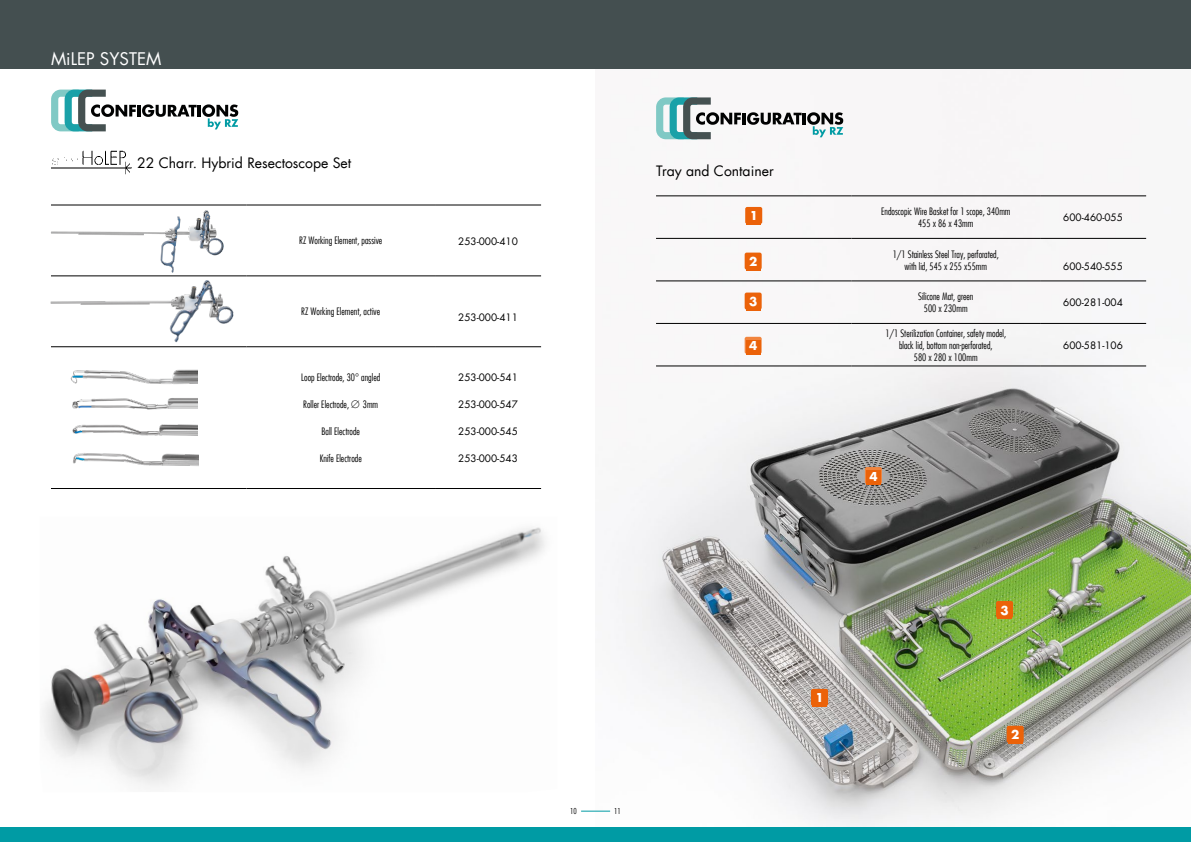
<style>
.page{position:relative;width:1191px;height:842px;background:#fff}
.page>*{position:absolute;margin:0;border:0;box-sizing:border-box;transform-origin:0 0}
.t1{font:17px "Futura LT";color:#fff}
.t2{font:14px "Futura LT";color:#000}
.t3{font:700 12px "Futura LT";color:#fff}
.t4{font:300 condensed 10px/12px "Futura LT";color:#000;text-align:center}
.t5{font:10px "Futura LT";color:#000}
.t6{font:300 condensed 8px "Futura LT";color:#000}
.s1{font-stretch:normal}
</style>
<div class="page">
<img style="left:595px;top:68px;width:596px;height:760px">
<img style="left:43px;top:527px;width:502px;height:260px">
<div style="left:0;top:0;width:1191px;height:68px;background:#444f50"></div>
<div style="left:0;top:828px;width:1191px;height:14px;background:#009ba4"></div>
<img style="left:51px;top:150px;width:81px;height:25px">
<svg style="left:51px;top:90px;width:187px;height:41px"></svg>
<svg style="left:656px;top:97px;width:187px;height:42px"></svg>
<svg style="left:581px;top:811px;width:29px;height:1px"></svg>
<hr style="left:51px;top:205px;width:195px;height:1px;background:#000">
<hr style="left:246px;top:205px;width:189px;height:1px;background:#000">
<hr style="left:435px;top:205px;width:106px;height:1px;background:#000">
<hr style="left:51px;top:276px;width:195px;height:1px;background:#000">
<hr style="left:246px;top:276px;width:189px;height:1px;background:#000">
<hr style="left:435px;top:276px;width:106px;height:1px;background:#000">
<hr style="left:51px;top:346px;width:195px;height:1px;background:#000">
<hr style="left:246px;top:346px;width:189px;height:1px;background:#000">
<hr style="left:435px;top:346px;width:106px;height:1px;background:#000">
<hr style="left:51px;top:488px;width:195px;height:1px;background:#000">
<hr style="left:246px;top:488px;width:189px;height:1px;background:#000">
<hr style="left:435px;top:488px;width:106px;height:1px;background:#000">
<img style="left:51px;top:210px;width:173px;height:63px">
<img style="left:50px;top:275px;width:185px;height:68px">
<img style="left:70px;top:369px;width:127px;height:15px">
<img style="left:72px;top:398px;width:125px;height:12px">
<img style="left:72px;top:424px;width:125px;height:12px">
<img style="left:73px;top:453px;width:125px;height:13px">
<div style="left:745px;top:207px;width:17px;height:17px;background:#eb6209;border-radius:2px"></div>
<div style="left:747px;top:210px;width:14px;height:15px;background:#eb6209"></div>
<div style="left:744px;top:253px;width:17px;height:17px;background:#eb6209;border-radius:2px"></div>
<div style="left:744px;top:293px;width:17px;height:17px;background:#eb6209;border-radius:2px"></div>
<div style="left:744px;top:337px;width:17px;height:17px;background:#f1843d;border-radius:2px"></div>
<div style="left:746px;top:340px;width:14px;height:14px;background:#eb6209"></div>
<div style="left:811px;top:689px;width:17px;height:17px;background:#eb6209;border-radius:2px"></div>
<div style="left:812px;top:692px;width:14px;height:15px;background:#eb6209"></div>
<div style="left:1006px;top:726px;width:17px;height:17px;background:#eb6209;border-radius:2px"></div>
<div style="left:996px;top:601px;width:17px;height:17px;background:#eb6209;border-radius:2px"></div>
<div style="left:997px;top:604px;width:14px;height:15px;background:#eb6209"></div>
<svg style="left:865px;top:467px;width:17px;height:17px"></svg>
<div style="left:866px;top:471px;width:14px;height:14px;background:#eb6209"></div>
<hr style="left:656px;top:196px;width:195px;height:1px;background:#000">
<hr style="left:851px;top:196px;width:189px;height:1px;background:#000">
<hr style="left:1040px;top:196px;width:106px;height:1px;background:#000">
<hr style="left:656px;top:238px;width:195px;height:1px;background:#000">
<hr style="left:851px;top:238px;width:189px;height:1px;background:#000">
<hr style="left:1040px;top:238px;width:106px;height:1px;background:#000">
<hr style="left:656px;top:281px;width:195px;height:1px;background:#000">
<hr style="left:851px;top:281px;width:189px;height:1px;background:#000">
<hr style="left:1040px;top:281px;width:106px;height:1px;background:#000">
<hr style="left:656px;top:323px;width:195px;height:1px;background:#000">
<hr style="left:851px;top:323px;width:189px;height:1px;background:#000">
<hr style="left:1040px;top:323px;width:106px;height:1px;background:#000">
<hr style="left:656px;top:366px;width:195px;height:1px;background:#000">
<hr style="left:851px;top:366px;width:189px;height:1px;background:#000">
<hr style="left:1040px;top:366px;width:106px;height:1px;background:#000">
<h1 class="t1" style="left:51px;top:48px;width:112px">MiLEP SYSTEM</h1>
<h2 class="t2" style="left:137px;top:154px;width:215px">22 Charr. Hybrid Resectoscope Set</h2>
<p class="t4" style="left:299px;top:235px;width:84px">RZ Working Element, passive</p>
<p class="t5" style="left:458px;top:234px;width:61px">253-000-410</p>
<p class="t4" style="left:301px;top:306px;width:80px">RZ Working Element, active</p>
<p class="t4" style="left:301px;top:371px;width:80px">Loop Electrode, 30° angled</p>
<p class="t4" style="left:303px;top:398px;width:76px">Roller Electrode, <span class="s1">Ø</span> 3mm</p>
<p class="t4" style="left:321px;top:425px;width:40px">Ball Electrode</p>
<p class="t4" style="left:320px;top:452px;width:44px">Knife Electrode</p>
<p class="t5" style="left:458px;top:311px;width:61px">253-000-411</p>
<p class="t5" style="left:458px;top:371px;width:61px">253-000-541</p>
<p class="t5" style="left:458px;top:398px;width:61px">253-000-547</p>
<p class="t5" style="left:458px;top:425px;width:61px">253-000-545</p>
<p class="t5" style="left:458px;top:452px;width:61px">253-000-543</p>
<h2 class="t2" style="left:656px;top:162px;width:119px">Tray and Container</h2>
<p class="t3" style="left:750px;top:208px;width:10px">1</p>
<p class="t3" style="left:749px;top:254px;width:10px">2</p>
<p class="t3" style="left:749px;top:294px;width:10px">3</p>
<p class="t3" style="left:749px;top:338px;width:10px">4</p>
<p class="t4" style="left:881px;top:205px;width:131px">Endoscopic Wire Basket for 1 scope, 340mm<br>455 x 86 x 43mm</p>
<p class="t5" style="left:1063px;top:211px;width:61px">600-460-055</p>
<p class="t4" style="left:892px;top:248px;width:108px">1/1 Stainless Steel Tray, perforated, with lid, 545 x 255 x55mm</p>
<p class="t5" style="left:1063px;top:260px;width:61px">600-540-555</p>
<p class="t4" style="left:918px;top:290px;width:57px">Silicone Mat, green<br>500 x 230mm</p>
<p class="t5" style="left:1063px;top:296px;width:61px">600-281-004</p>
<p class="t4" style="left:885px;top:327px;width:122px">1/1 Sterilization Container, safety model, black lid, bottom non-perforated,<br>580 x 280 x 100mm</p>
<p class="t5" style="left:1063px;top:339px;width:61px">600-581-106</p>
<p class="t3" style="left:869px;top:468px;width:10px">4</p>
<p class="t6" style="left:570px;top:807px;width:8px">10</p>
<p class="t6" style="left:614px;top:807px;width:8px">11</p>
<p class="t3" style="left:815px;top:690px;width:10px">1</p>
<p class="t3" style="left:1000px;top:602px;width:10px">3</p>
<p class="t3" style="left:1011px;top:727px;width:10px">2</p>
</div>
